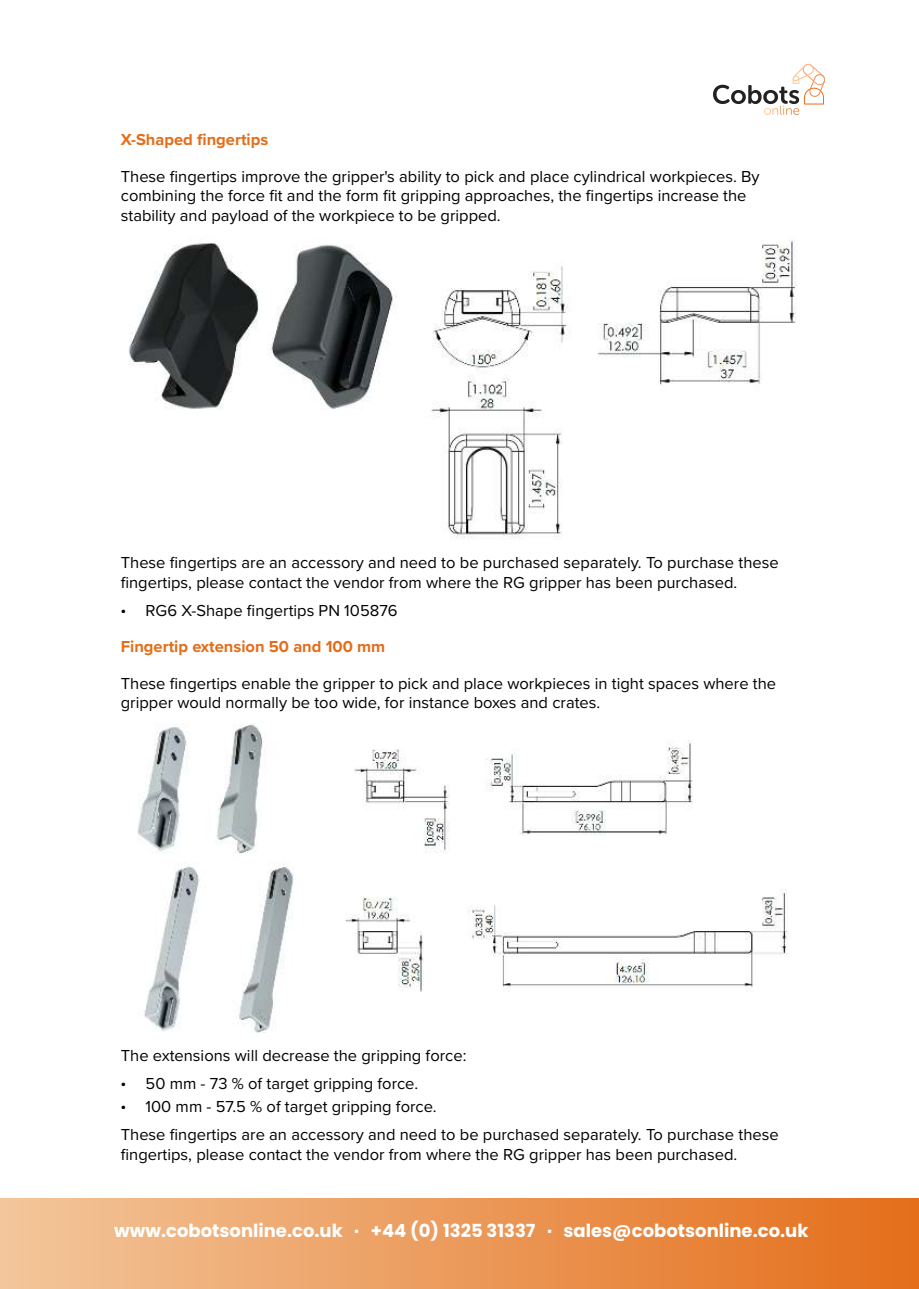
<style>
.page{position:relative;width:919px;height:1289px;background:#fff}
.page>*{position:absolute;margin:0;border:0;box-sizing:border-box;transform-origin:0 0}
.t1{font:700 18px "Poppins";color:#fff}
.t2{font:16.5px/19.8px "Proxima Nova";color:#000}
.t3{font:700 16.5px "Proxima Nova";color:#e46d19}
.s1{font-weight:700;font-size:14.85px}
.s2{font-weight:700;color:#e46d19}
</style>
<div class="page">
<img style="left:128px;top:240px;width:669px;height:300px">
<img style="left:137px;top:723px;width:651px;height:309px">
<div style="left:0;top:1198px;width:918px;height:90px;background:linear-gradient(to right,#f3c69b,#e46e1a)"></div>
<img style="left:764px;top:106px;width:35px;height:9px">
<svg style="left:713px;top:64px;width:111px;height:40px"></svg>
<p class="t3" style="left:121px;top:133px;width:149px">X-Shaped fingertips</p>
<p class="t2" style="left:121px;top:167px;width:640px">These fingertips improve the gripper's ability to pick and place cylindrical workpieces. By combining the force fit and the form fit gripping approaches, the fingertips increase the stability and payload of the workpiece to be gripped.</p>
<p class="t2" style="left:121px;top:553px;width:659px">These fingertips are an accessory and need to be purchased separately. To purchase these fingertips, please contact the vendor from where the RG gripper has been purchased.</p>
<p class="t2" style="left:121px;top:593px;width:278px;line-height:36.3px"><span class="s1">•</span> RG6 X-Shape fingertips PN 105876<br><span class="s2">Fingertip extension 50 and 100 mm</span></p>
<p class="t2" style="left:121px;top:674px;width:656px">These fingertips enable the gripper to pick and place workpieces in tight spaces where the gripper would normally be too wide, for instance boxes and crates.</p>
<p class="t2" style="left:121px;top:1046px;width:347px">The extensions will decrease the gripping force:</p>
<p class="t2" style="left:121px;top:1074px;width:299px"><span class="s1">•</span> 50 mm - 73 % of target gripping force.</p>
<p class="t2" style="left:121px;top:1093px;width:659px;line-height:28px"><span class="s1">•</span> 100 mm - 57.5 % of target gripping force.<br>These fingertips are an accessory and need to be purchased separately. To purchase these</p>
<p class="t2" style="left:121px;top:1145px;width:618px">fingertips, please contact the vendor from where the RG gripper has been purchased.</p>
<p class="t1" style="left:114px;top:1220px;width:695px">www.cobotsonline.co.uk · +44 (0) 1325 31337 · sales@cobotsonline.co.uk</p>
</div>
